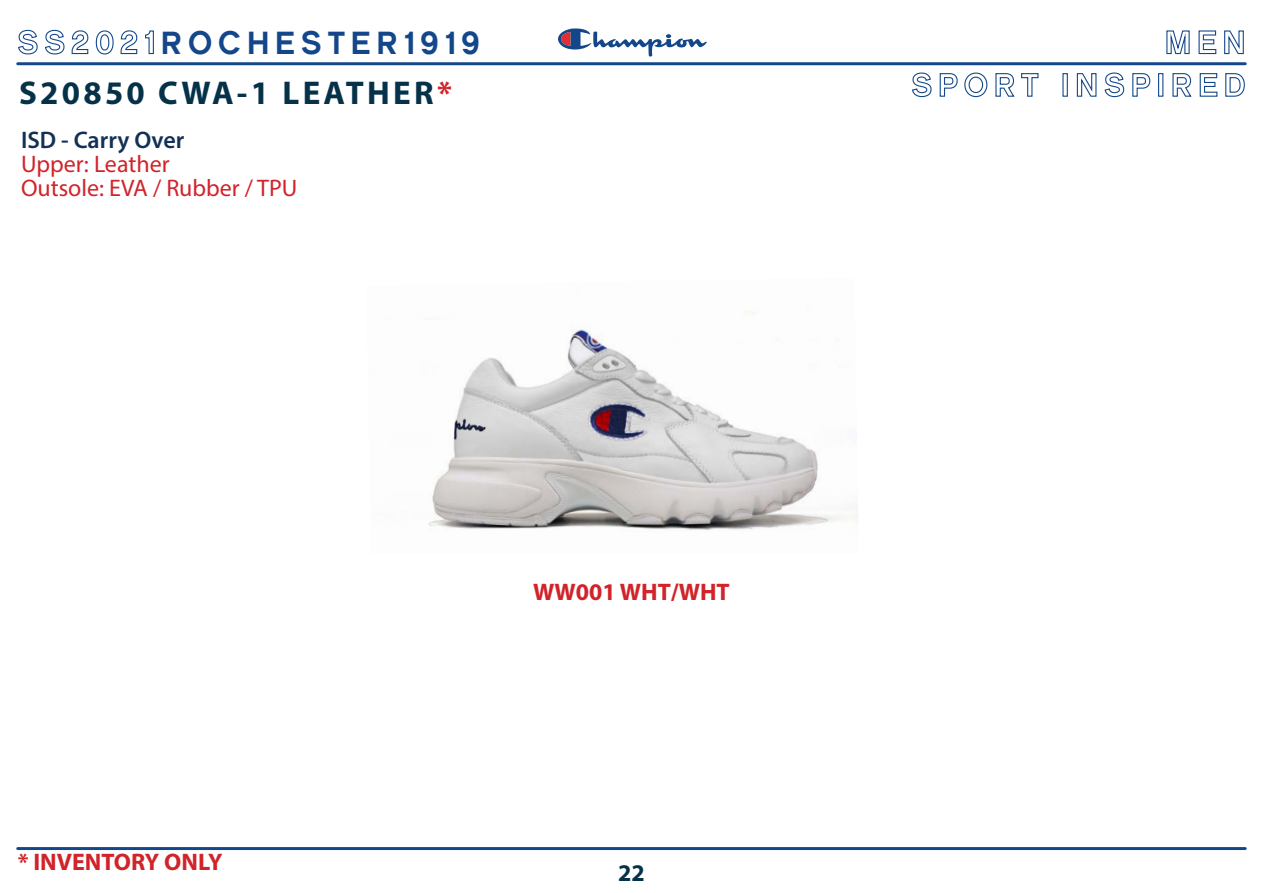
<style>
.page{position:relative;width:1263px;height:893px;background:#fff}
.page>*{position:absolute;margin:0;border:0;box-sizing:border-box;transform-origin:0 0}
.TEXTILE{font:700 33px "Myriad Pro";letter-spacing:.1em;color:#063249}
.t1{font:500 32.4px "CM Sans Serif";letter-spacing:.2em;color:#13478a}
.COSTRUZIONE{font:24px "Myriad Pro";color:#d1232a}
.COSTRUZIONE-2{font:700 24px "Myriad Pro";color:#d1232a}
.COSTRUZIONE-3{font:600 24px "Myriad Pro";color:#133055}
.COD__STYLE{font:700 24px "Myriad Pro";color:#d1232a}
.t2{font:700 24px "Myriad Pro";color:#063249}
.s1{color:#d1232a}
</style>
<div class="page">
<hr style="left:18px;top:62px;width:1227px;height:3px;background:#13478a">
<hr style="left:18px;top:847px;width:1227px;height:3px;background:#13478a">
<svg style="left:1166px;top:30px;width:24px;height:25px"></svg>
<svg style="left:1198px;top:30px;width:19px;height:25px"></svg>
<svg style="left:1224px;top:30px;width:20px;height:25px"></svg>
<svg style="left:558px;top:28px;width:149px;height:28px"></svg>
<svg style="left:18px;top:29px;width:20px;height:26px"></svg>
<svg style="left:45px;top:29px;width:20px;height:26px"></svg>
<svg style="left:71px;top:30px;width:18px;height:25px"></svg>
<svg style="left:95px;top:30px;width:19px;height:25px"></svg>
<svg style="left:120px;top:30px;width:18px;height:25px"></svg>
<svg style="left:145px;top:30px;width:9px;height:25px"></svg>
<svg style="left:912px;top:72px;width:20px;height:26px"></svg>
<svg style="left:939px;top:73px;width:19px;height:24px"></svg>
<svg style="left:964px;top:72px;width:24px;height:26px"></svg>
<svg style="left:995px;top:73px;width:44px;height:24px"></svg>
<div style="left:1062px;top:73px;width:6px;height:24px;border:1px solid #13478a"></div>
<svg style="left:1076px;top:73px;width:21px;height:24px"></svg>
<svg style="left:1104px;top:72px;width:21px;height:26px"></svg>
<svg style="left:1132px;top:73px;width:19px;height:24px"></svg>
<div style="left:1158px;top:73px;width:5px;height:24px;border:1px solid #13478a"></div>
<svg style="left:1172px;top:73px;width:20px;height:24px"></svg>
<svg style="left:1199px;top:73px;width:19px;height:24px"></svg>
<svg style="left:1225px;top:73px;width:20px;height:24px"></svg>
<img style="left:428px;top:310px;width:430px;height:220px">
<h2 class="t1" style="left:161px;top:23px;width:320px">ROCHESTER1919</h2>
<p class="TEXTILE" style="left:19px;top:71px;width:434px">S20850 CWA-1 LEATHER<span class="s1">*</span></p>
<p class="COSTRUZIONE-3" style="left:21px;top:125px;width:165px">ISD - Carry Over</p>
<p class="COSTRUZIONE" style="left:21px;top:149px;width:150px">Upper: Leather</p>
<p class="COSTRUZIONE" style="left:21px;top:173px;width:278px">Outsole: EVA / Rubber / TPU</p>
<p class="COSTRUZIONE-2" style="left:18px;top:846px;width:206px">* INVENTORY ONLY</p>
<p class="COD__STYLE" style="left:533px;top:576px;width:198px">WW001 WHT/WHT</p>
<p class="t2" style="left:618px;top:858px;width:28px">22</p>
</div>
